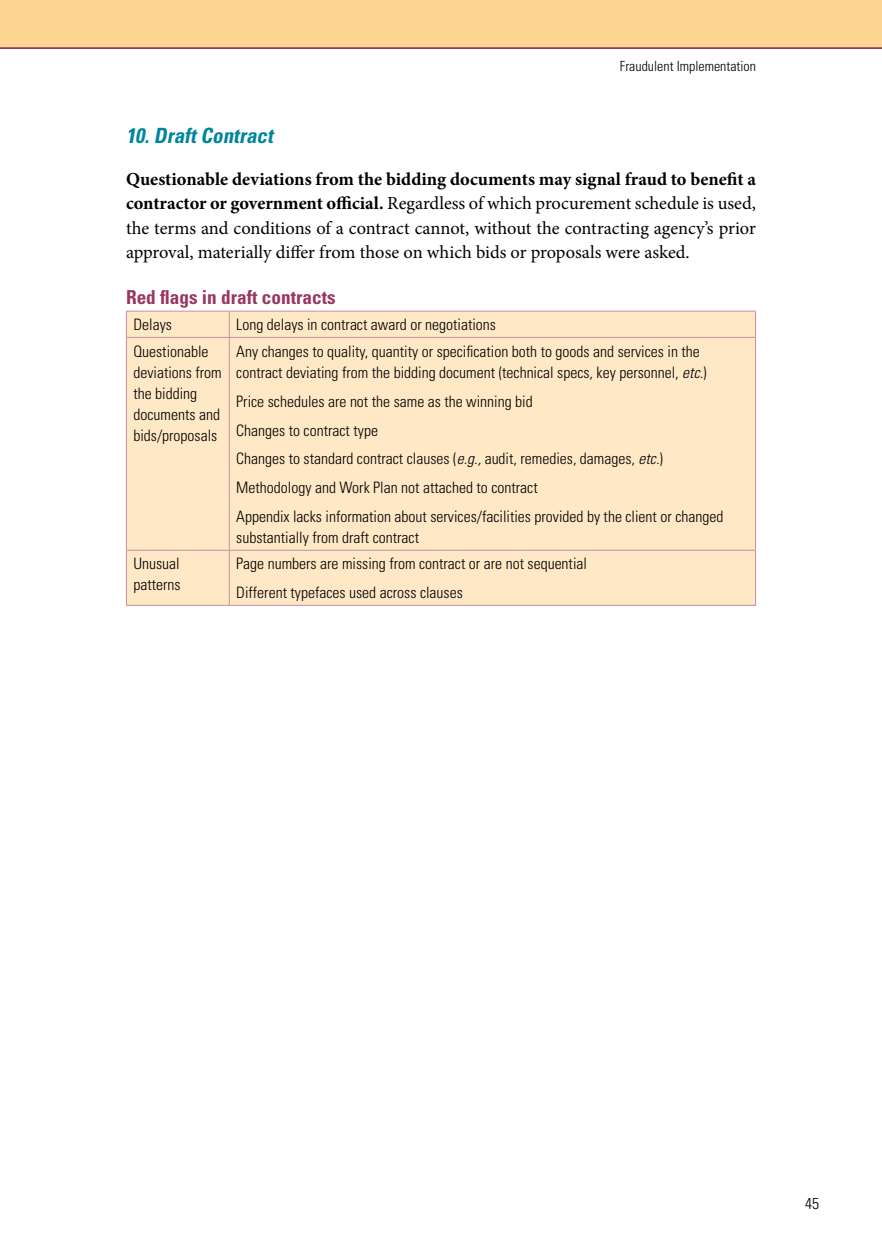
<style>
.page{position:relative;width:882px;height:1260px;background:#fff}
.page>*{position:absolute;margin:0;border:0;box-sizing:border-box;transform-origin:0 0}
.t1{font:italic 700 condensed 21px "Univers";color:#00859e}
.t2{font:700 condensed 19.25px "Univers";color:#983860}
.t3{font:18.38px/24.5px "Minion Pro";color:#000;text-align:justify}
.t4{font:300 condensed 15.75px/21px "Univers";color:#000}
.t5{font:300 condensed 14px "Univers";color:#000}
.s1{font-weight:700}
.s2{font-style:italic}
</style>
<div class="page">
<div style="left:0;top:0;width:882px;height:48px;background:#ffd594"></div>
<hr style="left:0;top:47px;width:882px;height:2px;background:#983860">
<div style="left:127px;top:312px;width:628px;height:293px;background:#ffe8c6"></div>
<hr style="left:126px;top:311px;width:103px;height:1px;background:#c88ea2">
<svg style="left:126px;top:312px;width:1px;height:25px"></svg>
<hr style="left:229px;top:311px;width:527px;height:1px;background:#c88ea2">
<svg style="left:229px;top:312px;width:1px;height:25px"></svg>
<svg style="left:755px;top:312px;width:1px;height:25px"></svg>
<hr style="left:126px;top:337px;width:103px;height:1px;background:#c88ea2">
<hr style="left:126px;top:338px;width:1px;height:212px;background:#c88ea2">
<hr style="left:229px;top:337px;width:527px;height:1px;background:#c88ea2">
<hr style="left:229px;top:338px;width:1px;height:212px;background:#c88ea2">
<hr style="left:755px;top:338px;width:1px;height:212px;background:#c88ea2">
<hr style="left:126px;top:550px;width:103px;height:1px;background:#c88ea2">
<hr style="left:126px;top:551px;width:1px;height:54px;background:#c88ea2">
<hr style="left:229px;top:550px;width:527px;height:1px;background:#c88ea2">
<hr style="left:229px;top:551px;width:1px;height:54px;background:#c88ea2">
<hr style="left:755px;top:551px;width:1px;height:54px;background:#c88ea2">
<hr style="left:126px;top:605px;width:103px;height:1px;background:#c88ea2">
<hr style="left:229px;top:605px;width:527px;height:1px;background:#c88ea2">
<p class="t5" style="left:620px;top:57px;width:138px">Fraudulent Implementation</p>
<h1 class="t1" style="left:126px;top:122px;width:153px">10.DraftContract</h1>
<p class="t3" style="left:126px;top:167px;width:632px"><span class="s1">Questionable deviations from the bidding documents may signal fraud to benefit a contractor or government official.</span> Regardless of which procurement schedule is used, the terms and conditions of a contract cannot, without the contracting agency’s prior approval, materially differ from those on which bids or proposals were asked.</p>
<p class="t2" style="left:126px;top:285px;width:211px">Red flags in draft contracts</p>
<p class="t4" style="left:133px;top:314px;width:40px">Delays</p>
<p class="t4" style="left:236px;top:314px;width:261px">Long delays in contract award or negotiations</p>
<p class="t4" style="left:133px;top:341px;width:90px">Questionable deviations from the bidding documents and bids/proposals</p>
<p class="t4" style="left:236px;top:341px;width:472px">Any changes to quality, quantity or specification both to goods and services in the contract deviating from the bidding document (technical specs, key personnel, <span class="s2">etc.</span>)</p>
<p class="t4" style="left:236px;top:387px;width:489px;line-height:28.9px">Price schedules are not the same as the winning bid<br>Changes to contract type<br>Changes to standard contract clauses (<span class="s2">e.g.,</span> audit, remedies, damages, <span class="s2">etc.</span>)<br>Methodology and Work Plan not attached to contract<br>Appendix lacks information about services/facilities provided by the client or changed</p>
<p class="t4" style="left:236px;top:527px;width:184px">substantially from draft contract</p>
<p class="t4" style="left:133px;top:553px;width:49px">Unusual patterns</p>
<p class="t4" style="left:236px;top:549px;width:352px;line-height:28.9px">Page numbers are missing from contract or are not sequential<br>Different typefaces used across clauses</p>
<p class="t4" style="left:805px;top:1193px;width:15px">45</p>
</div>
